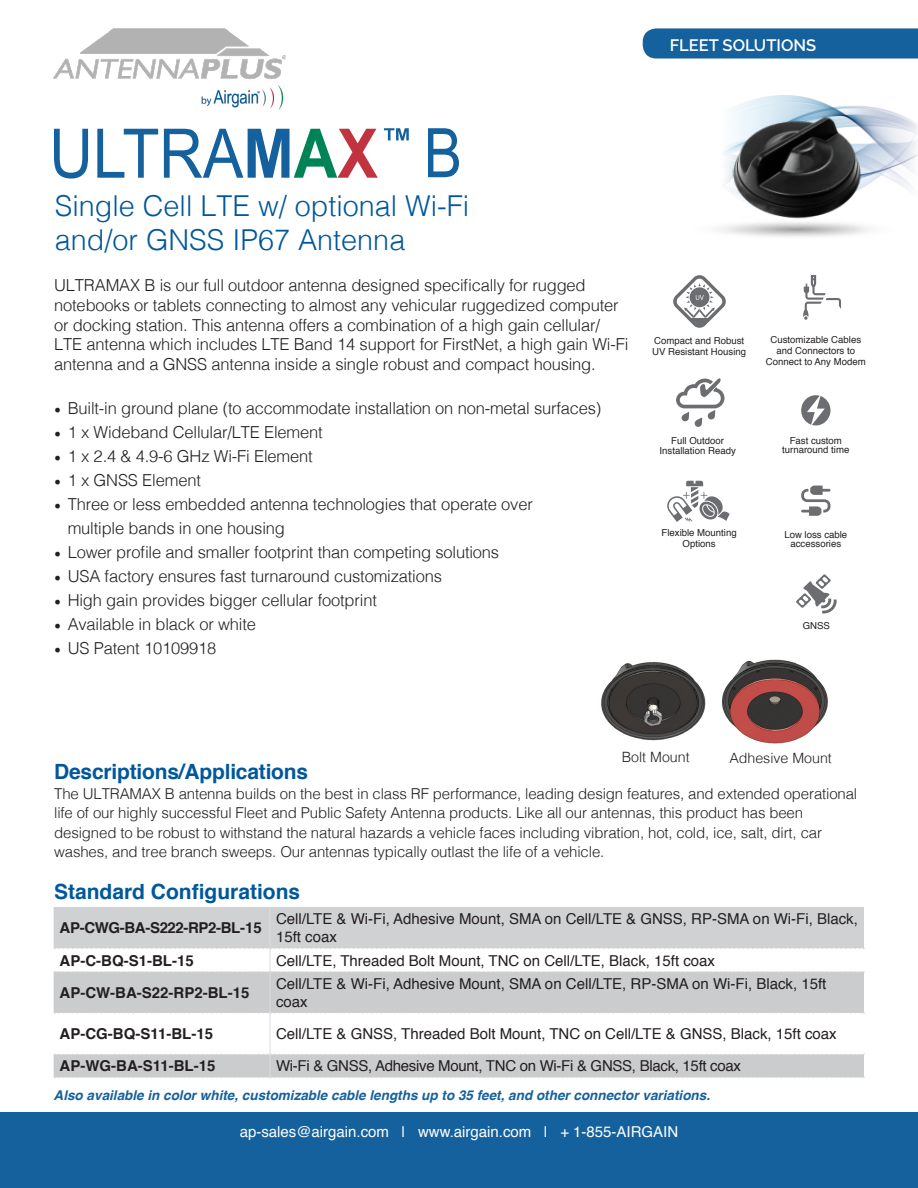
<style>
.page{position:relative;width:918px;height:1188px;background:#fff}
.page>*{position:absolute;margin:0;border:0;box-sizing:border-box;transform-origin:0 0}
.t1{font:300 28.8px/34.5px "Helvetica";color:#00589b}
.t2{font:700 21px "Helvetica";letter-spacing:-.01em;color:#00589b}
.t3{font:300 16.5px/19.8px "Helvetica";letter-spacing:-.01em;color:#231f20}
.t4{font:600 16.5px "Raleway";color:#fff}
.t5{font:300 15px/19.5px "Helvetica";letter-spacing:-.01em;color:#231f20}
.t6{font:15px/18px "Helvetica";color:#231f20}
.t7{font:700 15px "Helvetica";color:#231f20}
.t8{font:15px "Helvetica";letter-spacing:-.02em;color:#231f20}
.t9{font:15px "Helvetica";color:#fff}
.t10{font:700 15px "Helvetica";letter-spacing:-.025em;color:#231f20}
.t11{font:300 14.25px "Helvetica";color:#231f20}
.t12{font:italic 700 13.5px "Helvetica";color:#15619d}
.t13{font:9.6px/9px "Helvetica";color:#231f20;text-align:center}
.s1{font-family:"Minion Pro";font-weight:400;font-size:18px}
</style>
<div class="page">
<svg style="left:643px;top:28px;width:275px;height:31px;background:#1d66a0"></svg>
<div style="left:0;top:1112px;width:918px;height:76px;background:#15619d"></div>
<img style="left:54px;top:28px;width:231px;height:81px">
<img style="left:719px;top:95px;width:199px;height:142px">
<img style="left:731px;top:114px;width:133px;height:108px">
<svg style="left:667px;top:481px;width:63px;height:41px"></svg>
<svg style="left:676px;top:378px;width:48px;height:49px"></svg>
<svg style="left:673px;top:275px;width:53px;height:53px"></svg>
<svg style="left:803px;top:275px;width:38px;height:45px"></svg>
<svg style="left:796px;top:574px;width:41px;height:40px"></svg>
<svg style="left:801px;top:486px;width:29px;height:30px"></svg>
<svg style="left:801px;top:395px;width:29px;height:30px"></svg>
<div style="left:54px;top:972px;width:810px;height:40px;background:#cbccce"></div>
<hr style="left:270px;top:972px;width:1px;height:40px;background:#dcdddf">
<svg style="left:54px;top:907px;width:810px;height:65px"></svg>
<svg style="left:54px;top:1012px;width:810px;height:66px"></svg>
<svg style="left:54px;top:129px;width:34px;height:50px"></svg>
<svg style="left:97px;top:129px;width:61px;height:49px"></svg>
<svg style="left:164px;top:129px;width:214px;height:49px"></svg>
<svg style="left:384px;top:128px;width:25px;height:12px"></svg>
<svg style="left:428px;top:128px;width:31px;height:49px"></svg>
<img style="left:601px;top:662px;width:105px;height:78px">
<img style="left:721px;top:659px;width:107px;height:85px">
<p class="t4" style="left:670px;top:36px;width:148px">FLEET SOLUTIONS</p>
<p class="t1" style="left:55px;top:186px;width:416px">Single Cell LTE w/ optional Wi-Fi and/or GNSS IP67 Antenna</p>
<p class="t3" style="left:54px;top:274px;width:576px">ULTRAMAX B is our full outdoor antenna designed specifically for rugged notebooks or tablets connecting to almost any vehicular ruggedized computer or docking station. This antenna offers a combination of a high gain cellular/ LTE antenna which includes LTE Band 14 support for FirstNet, a high gain Wi-Fi antenna and a GNSS antenna inside a single robust and compact housing.</p>
<p class="t3" style="left:54px;top:397px;width:549px"><span class="s1">•</span> Built-in ground plane (to accommodate installation on non-metal surfaces)</p>
<p class="t3" style="left:54px;top:421px;width:270px"><span class="s1">•</span> 1 x Wideband Cellular/LTE Element</p>
<p class="t3" style="left:54px;top:445px;width:260px"><span class="s1">•</span> 1 x 2.4 &amp; 4.9-6 GHz Wi-Fi Element</p>
<p class="t3" style="left:54px;top:469px;width:148px"><span class="s1">•</span> 1 x GNSS Element</p>
<p class="t3" style="left:68px;top:491px;width:467px;line-height:24px;text-indent:-13px"><span class="s1">•</span> Three or less embedded antenna technologies that operate over multiple bands in one housing</p>
<p class="t3" style="left:54px;top:541px;width:446px"><span class="s1">•</span> Lower profile and smaller footprint than competing solutions</p>
<p class="t3" style="left:54px;top:565px;width:389px"><span class="s1">•</span> USA factory ensures fast turnaround customizations</p>
<p class="t3" style="left:54px;top:589px;width:324px"><span class="s1">•</span> High gain provides bigger cellular footprint</p>
<p class="t3" style="left:54px;top:613px;width:203px"><span class="s1">•</span> Available in black or white</p>
<p class="t3" style="left:54px;top:637px;width:164px"><span class="s1">•</span> US Patent 10109918</p>
<p class="t13" style="left:654px;top:336px;width:92px">Compact and Robust</p>
<p class="t13" style="left:652px;top:347px;width:95px">UV Resistant Housing</p>
<p class="t13" style="left:770px;top:336px;width:92px">Customizable Cables</p>
<p class="t13" style="left:777px;top:347px;width:80px">and Connectors to</p>
<p class="t13" style="left:766px;top:357px;width:101px">Connect to Any Modem</p>
<p class="t13" style="left:671px;top:436px;width:54px">Full Outdoor</p>
<p class="t13" style="left:660px;top:447px;width:78px">Installation Ready</p>
<p class="t13" style="left:782px;top:437px;width:69px">Fast custom turnaround time</p>
<p class="t13" style="left:662px;top:529px;width:77px">Flexible Mounting</p>
<p class="t13" style="left:683px;top:539px;width:35px">Options</p>
<p class="t13" style="left:784px;top:530px;width:64px">Low loss cable accessories</p>
<p class="t13" style="left:803px;top:622px;width:29px">GNSS</p>
<p class="t11" style="left:622px;top:745px;width:69px">Bolt Mount</p>
<p class="t11" style="left:729px;top:746px;width:104px">Adhesive Mount</p>
<p class="t2" style="left:54px;top:755px;width:256px">Descriptions/Applications</p>
<p class="t5" style="left:54px;top:782px;width:805px">The ULTRAMAX B antenna builds on the best in class RF performance, leading design features, and extended operational life of our highly successful Fleet and Public Safety Antenna products. Like all our antennas, this product has been designed to be robust to withstand the natural hazards a vehicle faces including vibration, hot, cold, ice, salt, dirt, car washes, and tree branch sweeps. Our antennas typically outlast the life of a vehicle.</p>
<p class="t2" style="left:54px;top:875px;width:248px">Standard Configurations</p>
<p class="t10" style="left:60px;top:916px;width:204px">AP-CWG-BA-S222-RP2-BL-15</p>
<p class="t6" style="left:276px;top:911px;width:583px">Cell/LTE &amp; Wi-Fi, Adhesive Mount, SMA on Cell/LTE &amp; GNSS, RP-SMA on Wi-Fi, Black,<br>15ft coax</p>
<p class="t7" style="left:60px;top:948px;width:136px">AP-C-BQ-S1-BL-15</p>
<p class="t6" style="left:276px;top:952px;width:441px">Cell/LTE, Threaded Bolt Mount, TNC on Cell/LTE, Black, 15ft coax</p>
<p class="t7" style="left:60px;top:981px;width:191px">AP-CW-BA-S22-RP2-BL-15</p>
<p class="t6" style="left:276px;top:975px;width:552px">Cell/LTE &amp; Wi-Fi, Adhesive Mount, SMA on Cell/LTE, RP-SMA on Wi-Fi, Black, 15ft coax</p>
<p class="t7" style="left:60px;top:1022px;width:155px">AP-CG-BQ-S11-BL-15</p>
<p class="t6" style="left:276px;top:1025px;width:562px">Cell/LTE &amp; GNSS, Threaded Bolt Mount, TNC on Cell/LTE &amp; GNSS, Black, 15ft coax</p>
<p class="t7" style="left:60px;top:1054px;width:157px">AP-WG-BA-S11-BL-15</p>
<p class="t8" style="left:276px;top:1055px;width:467px">Wi-Fi &amp; GNSS, Adhesive Mount, TNC on Wi-Fi &amp; GNSS, Black, 15ft coax</p>
<p class="t12" style="left:54px;top:1084px;width:658px">Also available in color white, customizable cable lengths up to 35 feet, and other connector variations.</p>
<p class="t9" style="left:240px;top:1120px;width:440px">ap-sales@airgain.com | www.airgain.com | + 1-855-AIRGAIN</p>
</div>
